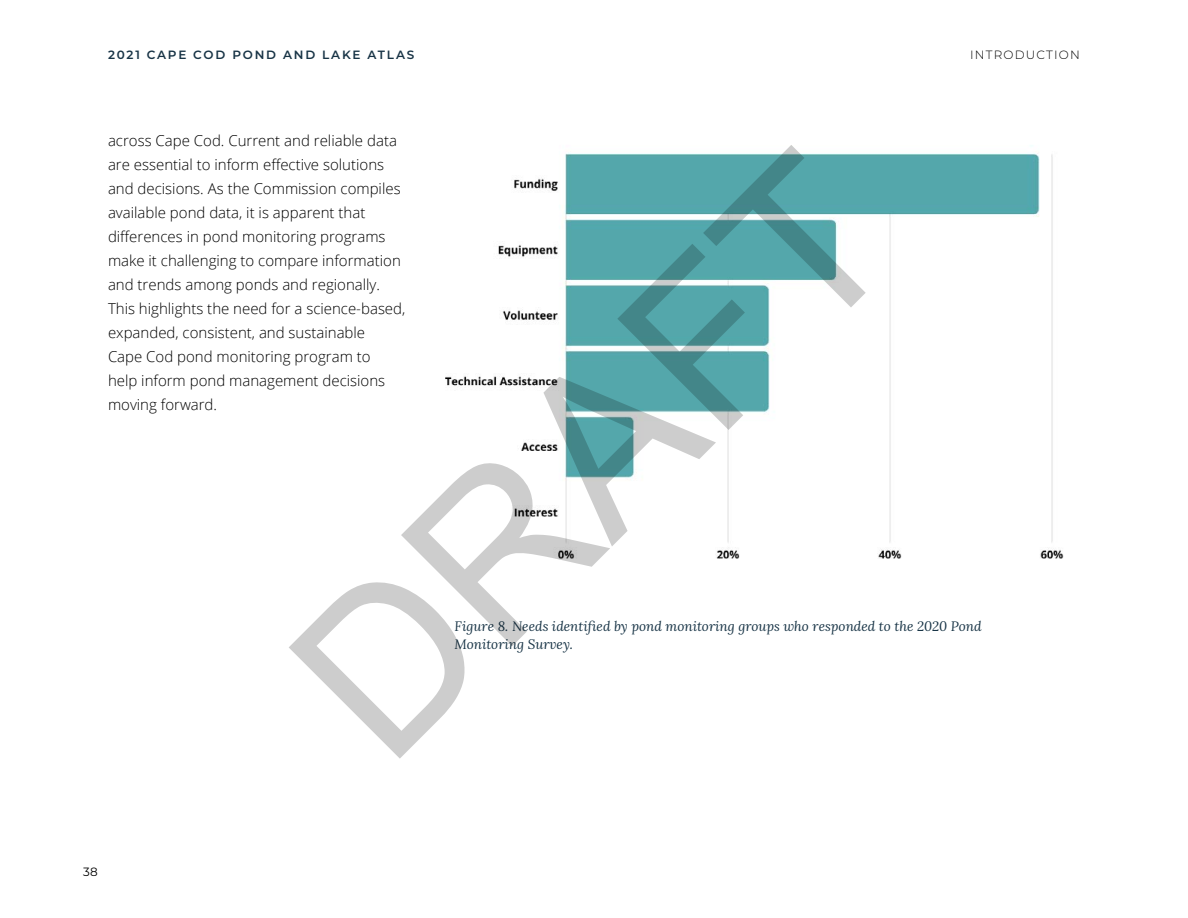
<style>
.page{position:relative;width:1188px;height:918px;background:#fff}
.page>*{position:absolute;margin:0;border:0;box-sizing:border-box;transform-origin:0 0}
.t1{font:219.75px "Arial";color:rgb(0 0 0/.2)}
.t2{font:300 15px/24px "Open Sans";color:#000}
.t3{font:italic 13.5px/18px "Lora";color:#183446}
.t4{font:600 12px "Montserrat";letter-spacing:.15em;color:#183446}
.t5{font:300 12px "Montserrat";color:#000}
.t6{font:12px "Montserrat";color:#000}
</style>
<div class="page">
<hr style="left:1187px;top:0;width:1px;height:918px;background:#d9e5e6">
<hr style="left:1187px;top:0;width:1px;height:349px;background:#407e81">
<img style="left:445px;top:145px;width:619px;height:414px">
<p class="t4" style="left:108px;top:46px;width:308px">2021 CAPE COD POND AND LAKE ATLAS</p>
<p class="t5" style="left:970px;top:47px;width:10px">INTROD</p>
<p class="t5" style="left:1026px;top:47px;width:44px">UCTION</p>
<p class="t2" style="left:108px;top:129px;width:299px">across Cape Cod. Current and reliable data are essential to inform effective solutions and decisions. As the Commission compiles available pond data, it is apparent that differences in pond monitoring programs make it challenging to compare information and trends among ponds and regionally.<br>This highlights the need for a science-based, expanded, consistent, and sustainable<br>Cape Cod pond monitoring program to<br>help inform pond management decisions moving forward.</p>
<h1 class="t1" style="left:226px;top:609px;width:734px;rotate:-45deg">DRAFT</h1>
<p class="t3" style="left:454px;top:617px;width:529px">Figure 8. Needs identified by pond monitoring groups who responded to the 2020 Pond<br>Monitoring Survey.</p>
<p class="t6" style="left:83px;top:863px;width:16px">38</p>
</div>
